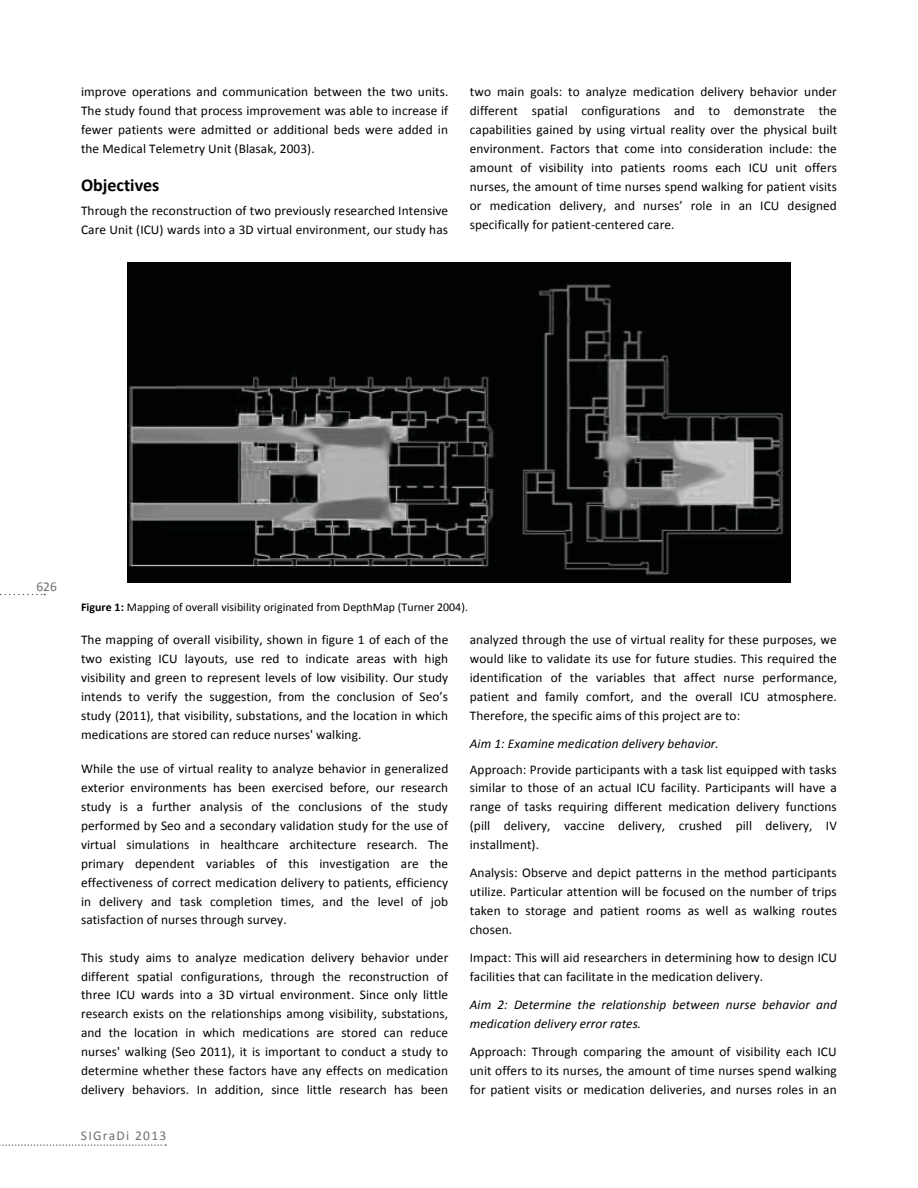
<style>
.page{position:relative;width:918px;height:1188px;background:#fff}
.page>*{position:absolute;margin:0;border:0;box-sizing:border-box;transform-origin:0 0}
.t1{font:700 18px "Calibri";color:#010203}
.t2{font:13.5px "Calibri";letter-spacing:.1em;color:#6d6f71}
.t3{font:13.35px/18.9px "Calibri";letter-spacing:.005em;color:#010203;text-align:justify}
.t4{font:italic 13.35px/18.8px "Calibri";letter-spacing:.005em;color:#010203}
.t5{font:11.85px "Calibri";letter-spacing:.005em;color:#010203}
.s1{font-weight:700}
.s2{font-style:italic}
</style>
<div class="page">
<svg style="left:0;top:1144px;width:166px;height:2px"></svg>
<svg style="left:0;top:594px;width:45px;height:1px"></svg>
<img style="left:127px;top:263px;width:664px;height:319px">
<p class="t3" style="left:81px;top:82px;width:369px">improve operations and communication between the two units.<br>The study found that process improvement was able to increase if fewer patients were admitted or additional beds were added in the Medical Telemetry Unit (Blasak, 2003).</p>
<p class="t1" style="left:81px;top:173px;width:80px">Objectives</p>
<p class="t3" style="left:81px;top:201px;width:369px">Through the reconstruction of two previously researched Intensive<br>Care Unit (ICU) wards into a 3D virtual environment, our study has</p>
<p class="t3" style="left:470px;top:82px;width:369px">two main goals: to analyze medication delivery behavior under different spatial configurations and to demonstrate the capabilities gained by using virtual reality over the physical built environment. Factors that come into consideration include: the amount of visibility into patients rooms each ICU unit offers nurses, the amount of time nurses spend walking for patient visits or medication delivery, and nurses’ role in an ICU designed specifically for patient--‐centered care.</p>
<p class="t2" style="left:36px;top:578px;width:22px">626</p>
<p class="t5" style="left:81px;top:600px;width:388px"><span class="s1">Figure 1:</span> Mapping of overall visibility originated from DepthMap (Turner 2004).</p>
<p class="t3" style="left:81px;top:631px;width:369px">The mapping of overall visibility, shown in figure 1 of each of the two existing ICU layouts, use red to indicate areas with high visibility and green to represent levels of low visibility. Our study intends to verify the suggestion, from the conclusion of Seo’s study (2011), that visibility, substations, and the location in which medications are stored can reduce nurses' walking.</p>
<p class="t3" style="left:81px;top:759px;width:369px">While the use of virtual reality to analyze behavior in generalized exterior environments has been exercised before, our research study is a further analysis of the conclusions of the study performed by Seo and a secondary validation study for the use of virtual simulations in healthcare architecture research. The primary dependent variables of this investigation are the effectiveness of correct medication delivery to patients, efficiency in delivery and task completion times, and the level of job satisfaction of nurses through survey.</p>
<p class="t3" style="left:81px;top:948px;width:369px">This study aims to analyze medication delivery behavior under different spatial configurations, through the reconstruction of three ICU wards into a 3D virtual environment. Since only little research exists on the relationships among visibility, substations, and the location in which medications are stored can reduce nurses' walking (Seo 2011), it is important to conduct a study to determine whether these factors have any effects on medication delivery behaviors. In addition, since little research has been</p>
<p class="t3" style="left:470px;top:631px;width:369px">analyzed through the use of virtual reality for these purposes, we would like to validate its use for future studies. This required the identification of the variables that affect nurse performance, patient and family comfort, and the overall ICU atmosphere.<br>Therefore, the specific aims of this project are to:</p>
<p class="t3" style="left:470px;top:731px;width:368px;line-height:25.5px"><span class="s2">Aim 1: Examine medication delivery behavior.<br></span>Approach: Provide participants with a task list equipped with tasks</p>
<p class="t3" style="left:470px;top:778px;width:369px">similar to those of an actual ICU facility. Participants will have a range of tasks requiring different medication delivery functions (pill delivery, vaccine delivery, crushed pill delivery, IV installment).</p>
<p class="t3" style="left:470px;top:863px;width:369px">Analysis: Observe and depict patterns in the method participants utilize. Particular attention will be focused on the number of trips taken to storage and patient rooms as well as walking routes chosen.</p>
<p class="t3" style="left:470px;top:948px;width:369px">Impact: This will aid researchers in determining how to design ICU facilities that can facilitate in the medication delivery.</p>
<p class="t4" style="left:470px;top:995px;width:369px">Aim 2: Determine the relationship between nurse behavior and medication delivery error rates.</p>
<p class="t3" style="left:470px;top:1042px;width:369px">Approach: Through comparing the amount of visibility each ICU unit offers to its nurses, the amount of time nurses spend walking for patient visits or medication deliveries, and nurses roles in an</p>
<p class="t2" style="left:81px;top:1127px;width:87px">SIGraDi 2013</p>
</div>
